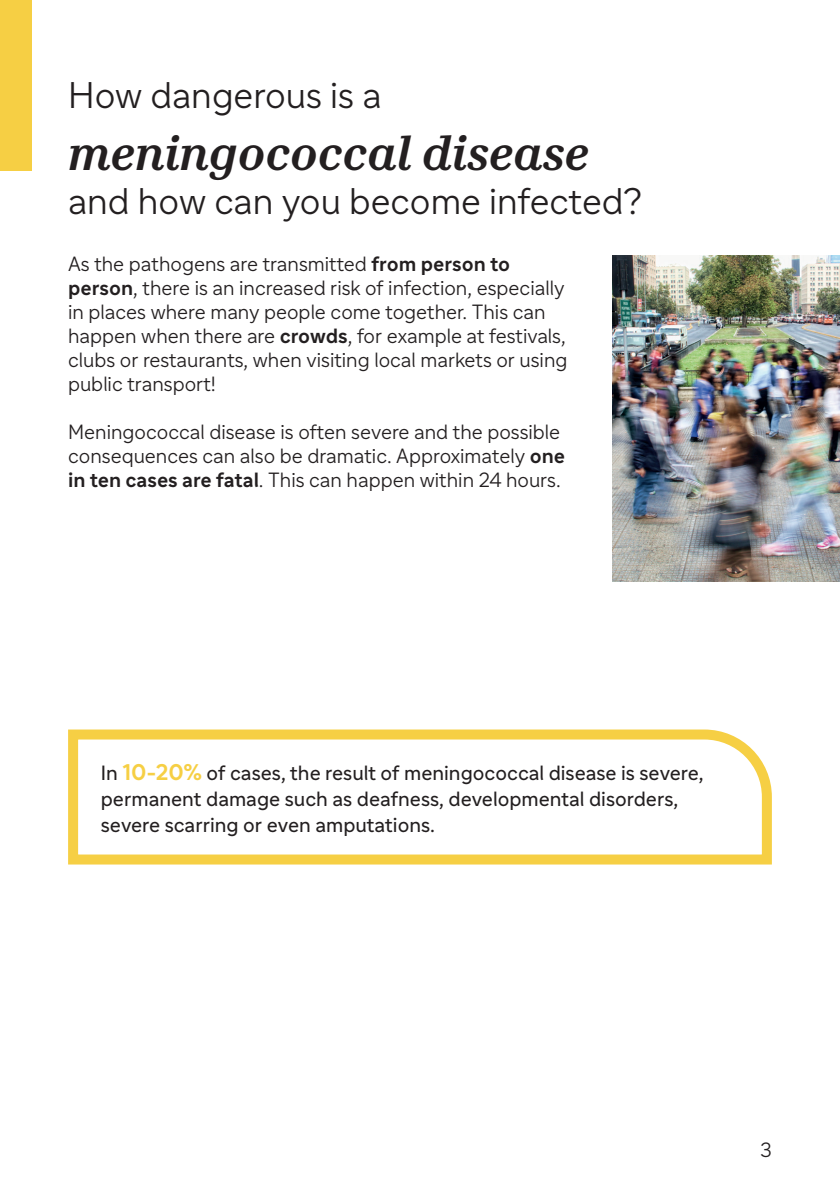
<style>
.page{position:relative;width:840px;height:1191px;background:#fff}
.page>*{position:absolute;margin:0;border:0;box-sizing:border-box;transform-origin:0 0}
.t1{font:italic 700 48px "Sanofi Serif";color:#231f20}
.t2{font:300 36px "Sanofi Sans";color:#231f20}
.t3{font:300 20px/24px "Sanofi Sans";color:#231f20}
.t4{font:20px/26px "Sanofi Sans";color:#231f20}
.s1{font-weight:700}
.s2{font-weight:700;font-size:22px;color:#f6cf44}
</style>
<div class="page">
<svg style="left:68px;top:729px;width:704px;height:136px"></svg>
<img style="left:612px;top:255px;width:227px;height:326px">
<div style="left:0;top:0;width:31px;height:170px;background:#f6cf44"></div>
<h2 class="t2" style="left:68px;top:73px;width:314px">How dangerous is a</h2>
<h1 class="t1" style="left:68px;top:124px;width:522px">meningococcal disease</h1>
<h2 class="t2" style="left:68px;top:179px;width:575px">and how can you become infected?</h2>
<p class="t3" style="left:68px;top:252px;width:500px">As the pathogens are transmitted <span class="s1">from person to person</span>, there is an increased risk of infection, especially in places where many people come together. This can happen when there are <span class="s1">crowds</span>, for example at festivals, clubs or restaurants, when visiting local markets or using public transport!</p>
<p class="t3" style="left:68px;top:420px;width:498px">Meningococcal disease is often severe and the possible consequences can also be dramatic. Approximately <span class="s1">one in ten cases are fatal</span>. This can happen within 24 hours.</p>
<p class="t4" style="left:101px;top:759px;width:604px">In <span class="s2">10-20%</span> of cases, the result of meningococcal disease is severe, permanent damage such as deafness, developmental disorders, severe scarring or even amputations.</p>
<p class="t3" style="left:760px;top:1137px;width:13px">3</p>
</div>
